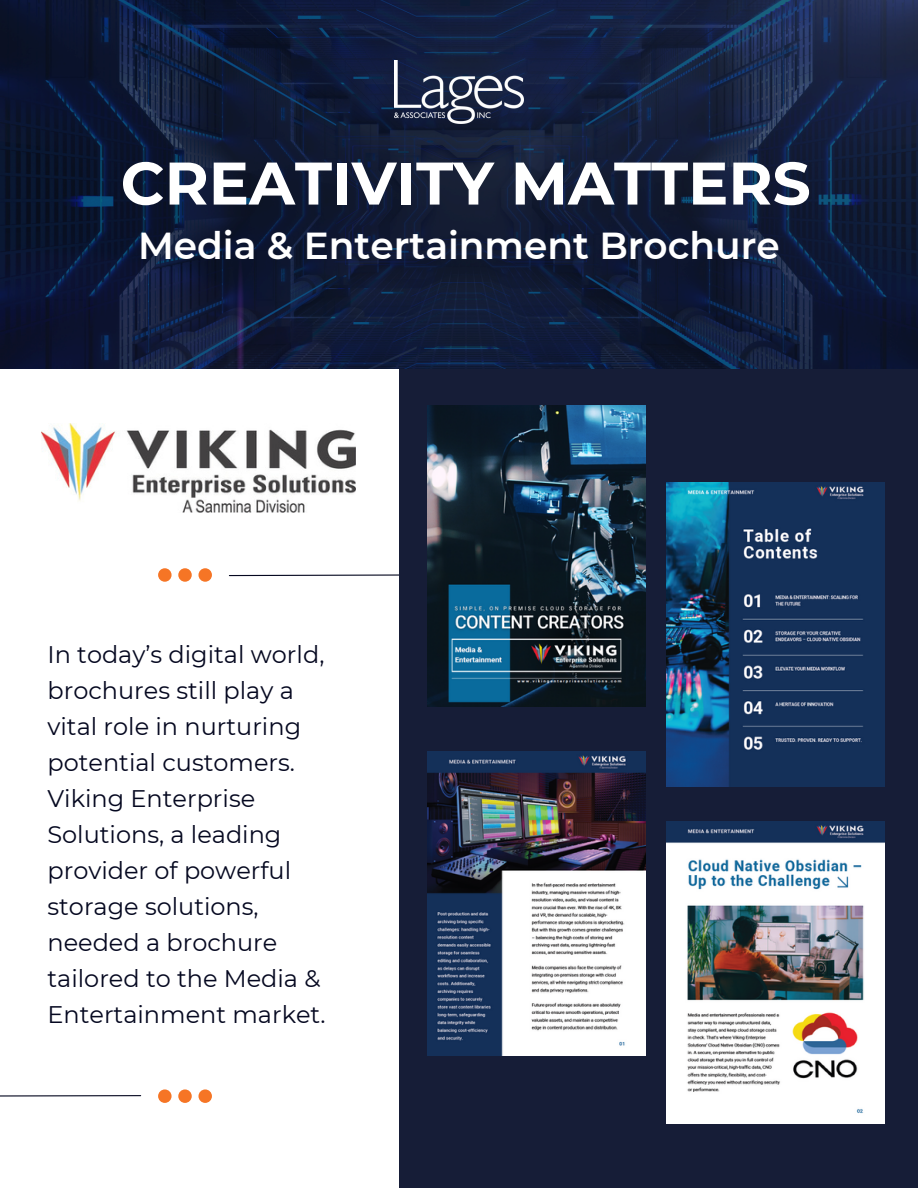
<style>
.page{position:relative;width:918px;height:1188px;background:#fff}
.page>*{position:absolute;margin:0;border:0;box-sizing:border-box;transform-origin:0 0}
.t1{font:700 60px "Montserrat";color:#fff}
.t2{font:600 37.5px "Montserrat";color:#fff}
.t3{font:24px/36px "Montserrat";color:#050820}
</style>
<div class="page">
<svg style="left:228px;top:574px;width:171px;height:3px"></svg>
<div style="left:399px;top:341px;width:519px;height:846px;background:#161d37"></div>
<img style="left:0;top:0;width:918px;height:369px">
<img style="left:394px;top:60px;width:129px;height:63px">
<svg style="left:158px;top:568px;width:54px;height:14px"></svg>
<svg style="left:158px;top:1089px;width:54px;height:14px"></svg>
<svg style="left:0;top:1095px;width:142px;height:2px"></svg>
<img style="left:427px;top:405px;width:219px;height:302px">
<img style="left:667px;top:483px;width:218px;height:304px">
<img style="left:427px;top:752px;width:219px;height:304px">
<img style="left:667px;top:821px;width:218px;height:303px">
<img style="left:42px;top:424px;width:314px;height:89px">
<p class="t1" style="left:121px;top:146px;width:692px">CREATIVITY MATTERS</p>
<h1 class="t2" style="left:138px;top:223px;width:643px">Media &amp; Entertainment Brochure</h1>
<p class="t3" style="left:47px;top:637px;width:279px">In today’s digital world, brochures still play a vital role in nurturing potential customers.<br>Viking Enterprise<br>Solutions, a leading provider of powerful storage solutions, needed a brochure tailored to the Media &amp;<br>Entertainment market.</p>
</div>
